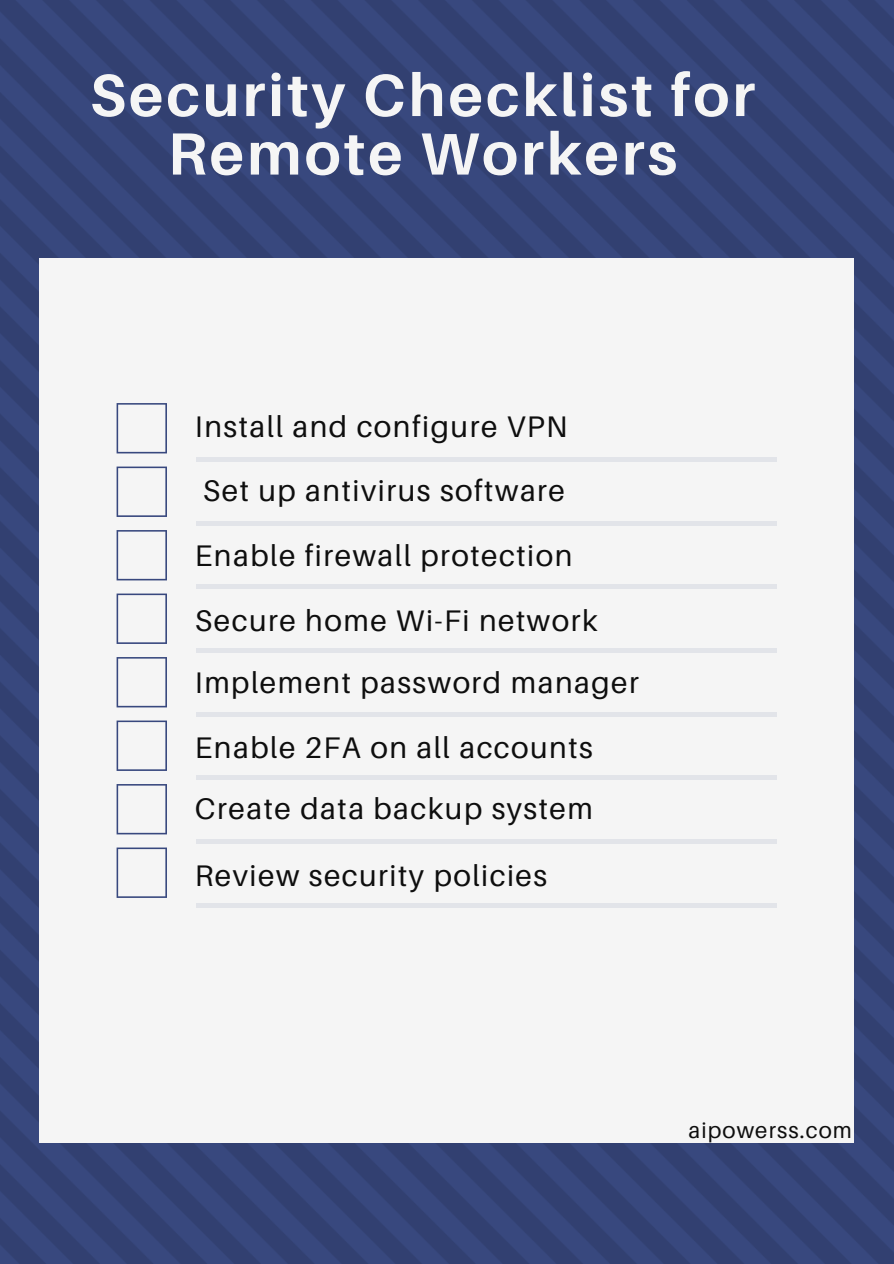
<style>
.page{position:relative;width:894px;height:1264px;background:#fff}
.page>*{position:absolute;margin:0;border:0;box-sizing:border-box;transform-origin:0 0}
.t1{font:700 59.55px/58.5px "Aileron";letter-spacing:.05em;color:#f5f5f5;text-align:center}
.t2{font:29.85px "Aileron";letter-spacing:.05em;color:#0e0e0e}
.t3{font:22.2px "Aileron";letter-spacing:.05em;color:#0e0e0e}
</style>
<div class="page">
<div style="left:0;top:0;width:893px;height:1263px;background:#354478"></div>
<div style="left:40px;top:258px;width:813px;height:884px;background:#f5f5f5"></div>
<hr style="left:196px;top:457px;width:580px;height:4px;background:#e2e4e9">
<hr style="left:196px;top:521px;width:580px;height:4px;background:#e2e4e9">
<div style="left:196px;top:584px;width:580px;height:5px;background:#e2e4e9"></div>
<hr style="left:196px;top:648px;width:580px;height:4px;background:#e2e4e9">
<div style="left:196px;top:711px;width:580px;height:5px;background:#e2e4e9"></div>
<div style="left:196px;top:775px;width:580px;height:5px;background:#e2e4e9"></div>
<hr style="left:196px;top:839px;width:580px;height:4px;background:#e2e4e9">
<div style="left:196px;top:902px;width:580px;height:5px;background:#e2e4e9"></div>
<svg style="left:116px;top:403px;width:51px;height:50px"></svg>
<svg style="left:116px;top:466px;width:51px;height:51px"></svg>
<svg style="left:116px;top:530px;width:51px;height:50px"></svg>
<svg style="left:116px;top:593px;width:51px;height:51px"></svg>
<svg style="left:116px;top:657px;width:51px;height:50px"></svg>
<svg style="left:116px;top:720px;width:51px;height:51px"></svg>
<svg style="left:116px;top:784px;width:51px;height:50px"></svg>
<svg style="left:116px;top:847px;width:51px;height:50px"></svg>
<h1 class="t1" style="left:90px;top:65px;width:666px">Security Checklist for<br>Remote Workers</h1>
<p class="t2" style="left:195px;top:408px;width:374px">Install and configure VPN</p>
<h2 class="t2" style="left:203px;top:472px;width:363px">Set up antivirus software</h2>
<p class="t2" style="left:195px;top:537px;width:379px">Enable firewall protection</p>
<h2 class="t2" style="left:195px;top:602px;width:404px">Secure home Wi-Fi network</h2>
<p class="t2" style="left:195px;top:664px;width:445px">Implement password manager</p>
<h2 class="t2" style="left:195px;top:729px;width:399px">Enable 2FA on all accounts</h2>
<p class="t2" style="left:195px;top:790px;width:399px">Create data backup system</p>
<h2 class="t2" style="left:195px;top:856px;width:353px">Review security policies</h2>
<p class="t3" style="left:688px;top:1115px;width:165px">aipowerss.com</p>
</div>
